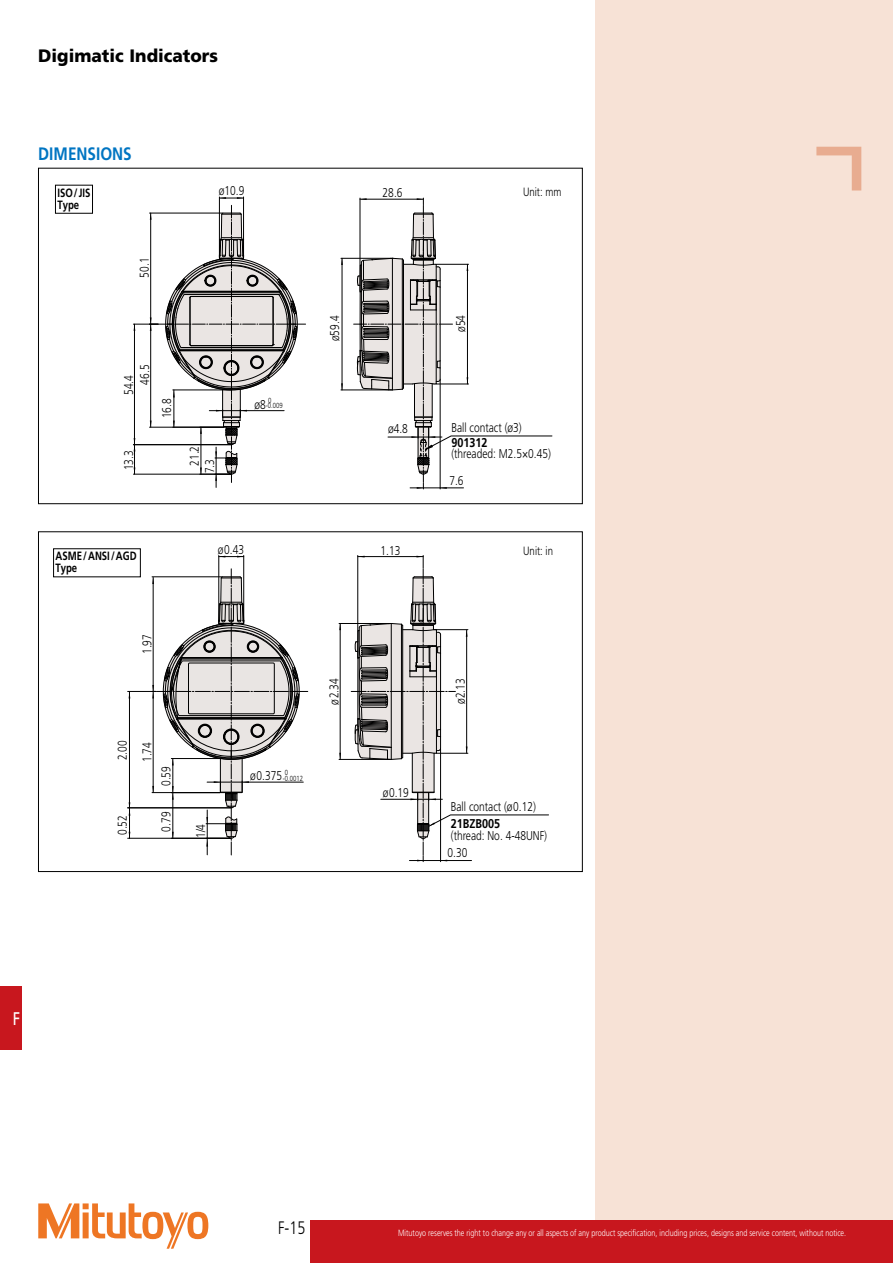
<style>
.page{position:relative;width:893px;height:1263px;background:#fff}
.page>*{position:absolute;margin:0;border:0;box-sizing:border-box;transform-origin:0 0}
.t1{font:18.3px "Mitutoyo Frutiger";color:#fff}
.t2{font:900 18px "Mitutoyo Frutiger";color:#000}
.t3{font:700 18px "Mitutoyo Frutiger";color:#0075c2}
.t4{font:300 18px "Mitutoyo Frutiger";color:#000}
.t5{font:300 12.75px/15.3px "Mitutoyo Frutiger";color:#000}
.t6{font:700 12.75px "Mitutoyo Frutiger";color:#000}
.t7{font:700 12px/12px "Mitutoyo Frutiger";color:#000;scale:.94 1}
.t8{font:300 12px "Mitutoyo Frutiger";color:#000}
.t9{font:300 9px "Mitutoyo Frutiger";color:#fff}
.t10{font:300 7.5px/6px "Mitutoyo Frutiger";color:#000}
</style>
<div class="page">
<div style="left:595px;top:0;width:298px;height:1221px;background:#f7e2d6"></div>
<div style="left:310px;top:1220px;width:583px;height:43px;background:#c8171e"></div>
<div style="left:0;top:986px;width:21px;height:64px;background:#c8171e"></div>
<svg style="left:38px;top:1203px;width:170px;height:46px"></svg>
<svg style="left:816px;top:147px;width:45px;height:43px"></svg>
<div style="left:55px;top:185px;width:38px;height:28px;border:1px solid #000"></div>
<hr style="left:342px;top:258px;width:1px;height:132px;background:#000">
<hr style="left:341px;top:390px;width:51px;height:1px;background:#000">
<hr style="left:341px;top:258px;width:50px;height:1px;background:#000">
<hr style="left:219px;top:197px;width:1px;height:60px;background:#000">
<hr style="left:243px;top:197px;width:1px;height:60px;background:#000">
<svg style="left:220px;top:197px;width:23px;height:2px"></svg>
<svg style="left:133px;top:205px;width:173px;height:282px"></svg>
<svg style="left:341px;top:258px;width:2px;height:7px"></svg>
<svg style="left:341px;top:383px;width:2px;height:7px"></svg>
<svg style="left:354px;top:198px;width:198px;height:291px"></svg>
<hr style="left:219px;top:555px;width:1px;height:68px;background:#000">
<hr style="left:243px;top:555px;width:1px;height:68px;background:#000">
<svg style="left:219px;top:556px;width:24px;height:1px"></svg>
<hr style="left:340px;top:623px;width:1px;height:136px;background:#000">
<hr style="left:339px;top:623px;width:52px;height:1px;background:#000">
<hr style="left:339px;top:759px;width:52px;height:1px;background:#000">
<svg style="left:128px;top:569px;width:180px;height:286px"></svg>
<svg style="left:351px;top:555px;width:198px;height:307px"></svg>
<h2 class="t2" style="left:38px;top:45px;width:181px">Digimatic Indicators</h2>
<h2 class="t3" style="left:38px;top:143px;width:95px">DIMENSIONS</h2>
<p class="t7" style="left:57px;top:187px;width:37px">ISO/JIS</p>
<p class="t8" style="left:523px;top:185px;width:40px">Unit: mm</p>
<p class="t7" style="left:57px;top:199px;width:25px">Type</p>
<p class="t5" style="left:219px;top:183px;width:27px">ø10.9</p>
<p class="t5" style="left:383px;top:185px;width:21px">28.6</p>
<p class="t5" style="left:137px;top:278px;width:21px;rotate:-90deg">50.1</p>
<p class="t5" style="left:137px;top:385px;width:21px;rotate:-90deg">46.5</p>
<p class="t5" style="left:121px;top:395px;width:21px;rotate:-90deg">54.4</p>
<p class="t5" style="left:159px;top:418px;width:21px;rotate:-90deg">16.8</p>
<p class="t5" style="left:121px;top:470px;width:21px;rotate:-90deg">13.3</p>
<p class="t5" style="left:187px;top:473px;width:29px;text-indent:7px;rotate:-90deg">21.2<br>7.3</p>
<p class="t5" style="left:254px;top:397px;width:13px">ø8</p>
<p class="t10" style="left:266px;top:397px;width:18px">0 -0.009</p>
<p class="t5" style="left:327px;top:341px;width:27px;rotate:-90deg">ø59.4</p>
<p class="t5" style="left:388px;top:421px;width:21px">ø4.8</p>
<p class="t7" style="left:55px;top:550px;width:88px">ASME/ANSI/AGD<br>Type</p>
<p class="t5" style="left:139px;top:654px;width:21px;rotate:-90deg">1.97</p>
<p class="t5" style="left:115px;top:760px;width:21px;rotate:-90deg">2.00</p>
<p class="t5" style="left:115px;top:835px;width:21px;rotate:-90deg">0.52</p>
<p class="t5" style="left:139px;top:762px;width:21px;rotate:-90deg">1.74</p>
<p class="t5" style="left:159px;top:786px;width:21px;rotate:-90deg">0.59</p>
<p class="t5" style="left:159px;top:832px;width:21px;rotate:-90deg">0.79</p>
<p class="t5" style="left:218px;top:542px;width:28px">ø0.43</p>
<p class="t5" style="left:381px;top:543px;width:21px">1.13</p>
<p class="t5" style="left:193px;top:838px;width:16px;rotate:-90deg">1/4</p>
<p class="t5" style="left:250px;top:768px;width:39px">ø0.375 <sup>0</sup></p>
<p class="t10" style="left:283px;top:775px;width:22px">-0.0012</p>
<p class="t5" style="left:326px;top:704px;width:28px;rotate:-90deg">ø2.34</p>
<p class="t5" style="left:383px;top:785px;width:28px">ø0.19</p>
<p class="t5" style="left:453px;top:332px;width:19px;rotate:-90deg">ø54</p>
<p class="t5" style="left:451px;top:420px;width:72px">Ball contact (ø3)</p>
<p class="t6" style="left:451px;top:435px;width:38px">901312</p>
<p class="t5" style="left:451px;top:446px;width:101px">(threaded: M2.5×0.45)</p>
<p class="t5" style="left:449px;top:473px;width:16px">7.6</p>
<p class="t5" style="left:453px;top:704px;width:28px;rotate:-90deg">ø2.13</p>
<p class="t8" style="left:523px;top:544px;width:31px">Unit: in</p>
<p class="t5" style="left:451px;top:799px;width:87px">Ball contact (ø0.12)</p>
<p class="t6" style="left:451px;top:816px;width:51px">21BZB005</p>
<p class="t5" style="left:451px;top:828px;width:98px">(thread: No. 4-48UNF)</p>
<p class="t5" style="left:447px;top:845px;width:21px">0.30</p>
<h1 class="t1" style="left:13px;top:1008px;width:9px">F</h1>
<h2 class="t4" style="left:278px;top:1217px;width:29px">F-15</h2>
<p class="t9" style="left:398px;top:1227px;width:449px">Mitutoyo reserves the right to change any or all aspects of any product specification, including prices, designs and service content, without notice.</p>
</div>
